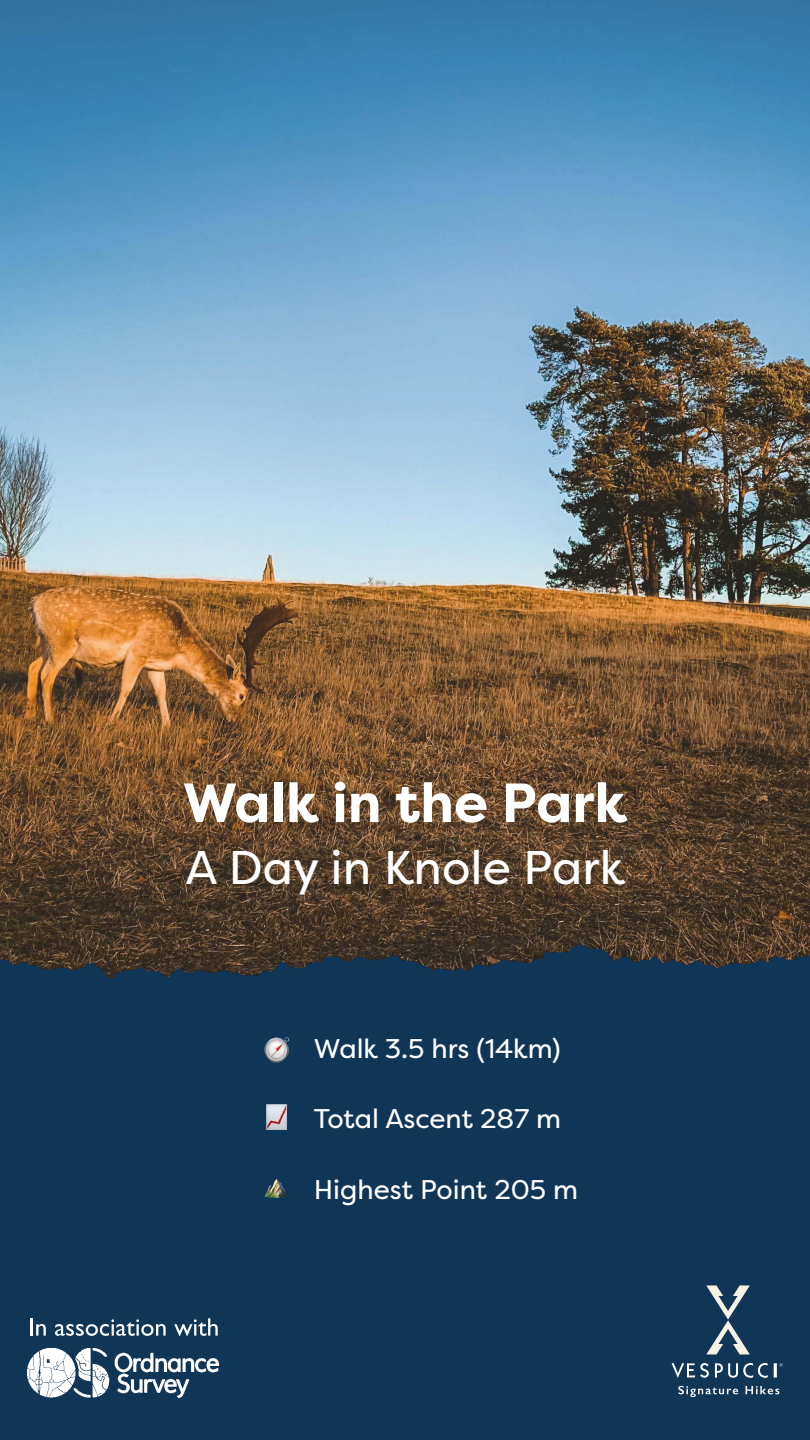
<style>
.page{position:relative;width:810px;height:1440px;background:#fff}
.page>*{position:absolute;margin:0;border:0;box-sizing:border-box;transform-origin:0 0}
.t1{font:700 55.05px "Filson Pro";color:#fff}
.t2{font:47.17px "Filson Pro";color:#fff}
.t3{font:27px "Filson Pro";color:#fff}
</style>
<div class="page">
<img style="left:0;top:0;width:810px;height:946px">
<div style="left:0;top:990px;width:810px;height:450px;background:#0f3557"></div>
<svg style="left:672px;top:1363px;width:37px;height:15px"></svg>
<svg style="left:715px;top:1363px;width:53px;height:15px"></svg>
<hr style="left:774px;top:1363px;width:3px;height:15px;background:#fff">
<svg style="left:779px;top:1363px;width:4px;height:4px"></svg>
<svg style="left:706px;top:1285px;width:44px;height:69px"></svg>
<svg style="left:678px;top:1386px;width:60px;height:11px"></svg>
<svg style="left:746px;top:1386px;width:33px;height:8px"></svg>
<hr style="left:30px;top:1318px;width:3px;height:18px;background:#fff">
<svg style="left:36px;top:1324px;width:10px;height:12px"></svg>
<svg style="left:55px;top:1319px;width:111px;height:17px"></svg>
<svg style="left:174px;top:1318px;width:44px;height:18px"></svg>
<img style="left:27px;top:1349px;width:191px;height:48px">
<img style="left:0;top:946px;width:810px;height:117px">
<img style="left:265px;top:1037px;width:24px;height:25px">
<img style="left:266px;top:1105px;width:22px;height:25px">
<img style="left:265px;top:1179px;width:24px;height:18px">
<h1 class="t1" style="left:183px;top:768px;width:446px">Walk in the Park</h1>
<h2 class="t2" style="left:185px;top:836px;width:441px">A Day in Knole Park</h2>
<p class="t3" style="left:314px;top:1030px;width:248px">Walk 3.5 hrs (14km)</p>
<p class="t3" style="left:314px;top:1101px;width:249px">Total Ascent 287 m</p>
<p class="t3" style="left:314px;top:1171px;width:266px">Highest Point 205 m</p>
</div>
